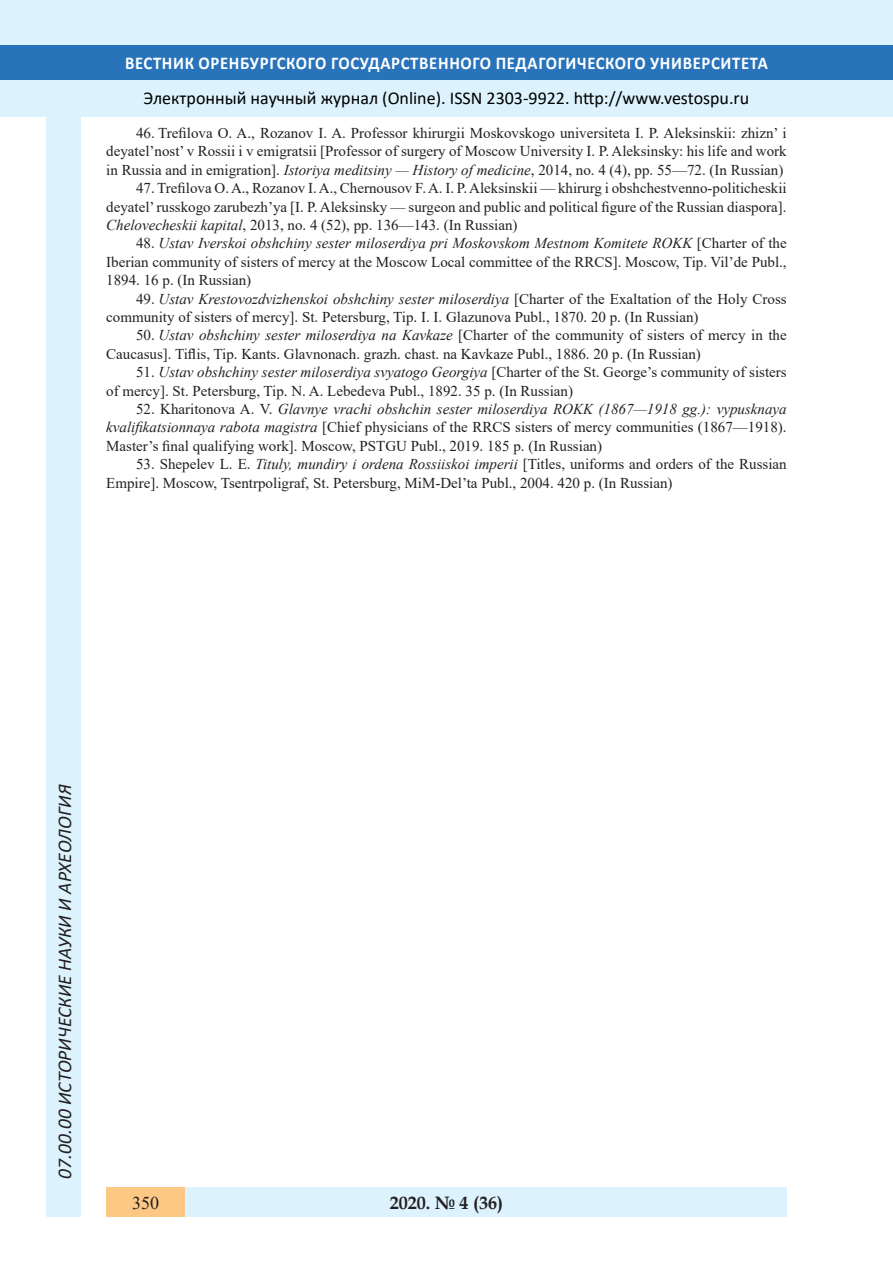
<style>
.page{position:relative;width:893px;height:1263px;background:#fff}
.page>*{position:absolute;margin:0;border:0;box-sizing:border-box;transform-origin:0 0}
.t1{font:italic 19.5px "Calibri";color:#231f20}
.t2{font:18px "Calibri";color:#000}
.t3{font:700 18px "Calibri";letter-spacing:.04em;color:#fff;scale:.93 1}
.t4{font:700 18px "Book Antiqua";color:#231f20}
.t5{font:18px "Times New Roman";color:#231f20}
.литература{font:15px/18.5px "Times New Roman";color:#231f20;text-align:justify}
.s1{font-style:italic}
</style>
<div class="page">
<div style="left:0;top:0;width:893px;height:116px;background:#dcf2fc"></div>
<div style="left:0;top:45px;width:893px;height:34px;background:#2873ba"></div>
<div style="left:106px;top:1188px;width:681px;height:29px;background:#dcf2fc"></div>
<div style="left:106px;top:1188px;width:79px;height:29px;background:#fdc784"></div>
<div style="left:47px;top:116px;width:34px;height:1101px;background:#dcf2fc"></div>
<p class="t3" style="left:125px;top:50px;width:693px">ВЕСТНИК ОРЕНБУРГСКОГО ГОСУДАРСТВЕННОГО ПЕДАГОГИЧЕСКОГО УНИВЕРСИТЕТА</p>
<p class="t2" style="left:144px;top:85px;width:607px">Электронный научный журнал (Online). ISSN 2303-9922. http://www.vestospu.ru</p>
<p class="t2" style="left:583px;top:85px;width:13px">t</p>
<p class="t2" style="left:583px;top:85px;width:13px">t</p>
<p class="литература" style="left:106px;top:123px;width:682px;text-indent:30px">46. Trefilova O. A., Rozanov I. A. Professor khirurgii Moskovskogo universiteta I. P. Aleksinskii: zhizn’ i deyatel’nost’ v Rossii i v emigratsii [Professor of surgery of Moscow University I. P. Aleksinsky: his life and work in Russia and in emigration]. <span class="s1">Istoriya meditsiny — History of medicine</span>, 2014, no. 4 (4), pp. 55—72. (In Russian)</p>
<p class="литература" style="left:106px;top:178px;width:682px;text-indent:30px">47. Trefilova O. A., Rozanov I. A., Chernousov F. A. I. P. Aleksinskii — khirurg i obshchestvenno-politicheskii deyatel’ russkogo zarubezh’ya [I. P. Aleksinsky — surgeon and public and political figure of the Russian diaspora].<br><span class="s1">Chelovecheskii kapital</span>, 2013, no. 4 (52), pp. 136—143. (In Russian)</p>
<p class="литература" style="left:106px;top:234px;width:682px;text-indent:30px">48. <span class="s1">Ustav Iverskoi obshchiny sester miloserdiya pri Moskovskom Mestnom Komitete ROKK</span> [Charter of the Iberian community of sisters of mercy at the Moscow Local committee of the RRCS]. Moscow, Tip. Vil’de Publ., 1894. 16 p. (In Russian)</p>
<p class="литература" style="left:106px;top:289px;width:682px;text-indent:30px">49. <span class="s1">Ustav Krestovozdvizhenskoi obshchiny sester miloserdiya</span> [Charter of the Exaltation of the Holy Cross community of sisters of mercy]. St. Petersburg, Tip. I. I. Glazunova Publ., 1870. 20 p. (In Russian)</p>
<p class="литература" style="left:106px;top:326px;width:682px;text-indent:30px">50. <span class="s1">Ustav obshchiny sester miloserdiya na Kavkaze</span> [Charter of the community of sisters of mercy in the<br>Caucasus]. Tiflis, Tip. Kants. Glavnonach. grazh. chast. na Kavkaze Publ., 1886. 20 p. (In Russian)</p>
<p class="литература" style="left:106px;top:362px;width:682px;text-indent:30px">51. <span class="s1">Ustav obshchiny sester miloserdiya svyatogo Georgiya</span> [Charter of the St. George’s community of sisters of mercy]. St. Petersburg, Tip. N. A. Lebedeva Publ., 1892. 35 p. (In Russian)</p>
<p class="литература" style="left:106px;top:399px;width:682px;text-indent:30px">52. Kharitonova A. V. <span class="s1">Glavnye vrachi obshchin sester miloserdiya ROKK (1867—1918 gg.): vypusknaya kvalifikatsionnaya rabota magistra</span> [Chief physicians of the RRCS sisters of mercy communities (1867—1918).<br>Master’s final qualifying work]. Moscow, PSTGU Publ., 2019. 185 p. (In Russian)</p>
<p class="литература" style="left:106px;top:454px;width:682px;text-indent:30px">53. Shepelev L. E. <span class="s1">Tituly, mundiry i ordena Rossiiskoi imperii</span> [Titles, uniforms and orders of the Russian<br>Empire]. Moscow, Tsentrpoligraf, St. Petersburg, MiM-Del’ta Publ., 2004. 420 p. (In Russian)</p>
<h1 class="t1" style="left:51px;top:1179px;width:395px;rotate:-90deg">07.00.00 ИСТОРИЧЕСКИЕ НАУКИ И АРХЕОЛОГИЯ</h1>
<h1 class="t1" style="left:51px;top:1105px;width:206px;rotate:-90deg">БИОЛОГИЧЕСКИЕ НАУКИ</h1>
<h1 class="t1" style="left:51px;top:1169px;width:11px;rotate:-90deg">3</h1>
<p class="t4" style="left:390px;top:1190px;width:115px">2020. № 4 (36)</p>
<p class="t5" style="left:132px;top:1190px;width:28px">350</p>
<p class="t4" style="left:460px;top:1190px;width:10px">2</p>
<p class="t4" style="left:408px;top:1190px;width:19px">18</p>
<p class="t4" style="left:460px;top:1190px;width:39px">1 25</p>
</div>
